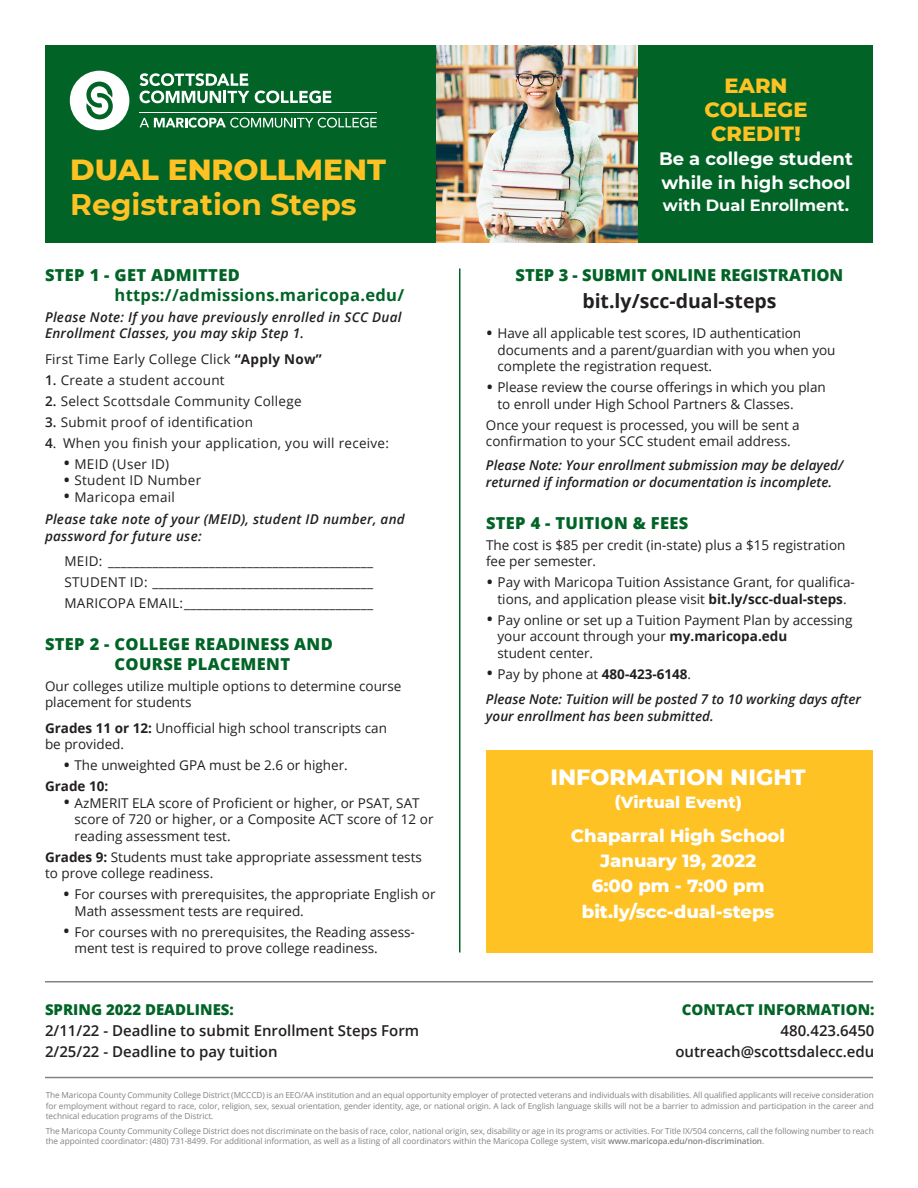
<style>
.page{position:relative;width:918px;height:1188px;background:#fff}
.page>*{position:absolute;margin:0;border:0;box-sizing:border-box;transform-origin:0 0}
.t1{font:700 29.7px "Montserrat";color:#fec224}
.t2{font:800 29.7px "Montserrat";color:#fec224}
.t3{font:800 22.5px "Montserrat";color:#fff}
.t4{font:800 21px/24px "Montserrat";color:#fec224;text-align:center}
.t5{font:700 19.5px "Open Sans";color:#231f20}
.t6{font:800 18px/25.3px "Montserrat";color:#fff;text-align:center}
.t7{font:700 18px/24px "Montserrat";color:#fff}
.t8{font:800 16.5px/19.5px "Open Sans";letter-spacing:.02em;color:#016426}
.t9{font:700 16.5px "Open Sans";letter-spacing:.02em;color:#016426}
.t10{font:800 16.5px "Open Sans";color:#016426}
.t11{font:800 16.5px "Montserrat";color:#fff}
.t12{font:700 16.2px "Montserrat";color:#fff}
.t13{font:600 15px/21px "Open Sans";color:#231f20}
.t14{font:800 15px "Open Sans";color:#016426}
.t15{font:13.5px/16.5px "Open Sans";color:#231f20}
.t16{font:italic 600 13.5px/16.5px "Open Sans";color:#231f20}
.t17{font:13.5px "Open Sans";letter-spacing:.02em;color:#231f20}
.t18{font:italic 600 13.5px/16.5px "Open Sans";letter-spacing:.02em;color:#231f20}
.t19{font:8.25px/10.4px "Open Sans";letter-spacing:-.01em;color:#808285;text-align:justify}
.s1{font-weight:700}
.s2{font-weight:600}
.s3{font-size:19.5px}
.s4{font-weight:400;font-style:normal;font-size:19.5px}
.s5{font-weight:400;font-style:normal}
.s6{font-weight:700;font-style:normal}
</style>
<div class="page">
<hr style="left:459px;top:268px;width:1px;height:684px;background:#016426">
<div style="left:486px;top:750px;width:387px;height:202px;background:#fec224"></div>
<hr style="left:45px;top:1077px;width:828px;height:1px;background:#808285">
<hr style="left:45px;top:981px;width:828px;height:1px;background:#808285">
<div style="left:45px;top:45px;width:828px;height:198px;background:#016426"></div>
<svg style="left:70px;top:71px;width:59px;height:59px"></svg>
<hr style="left:140px;top:113px;width:237px;height:1px;background:#fff">
<svg style="left:140px;top:118px;width:237px;height:10px"></svg>
<svg style="left:255px;top:91px;width:76px;height:12px"></svg>
<svg style="left:140px;top:73px;width:109px;height:30px"></svg>
<img style="left:436px;top:45px;width:201px;height:198px">
<h1 class="t2" style="left:70px;top:147px;width:317px">DUAL ENROLLMENT</h1>
<h1 class="t1" style="left:70px;top:183px;width:288px">Registration Steps</h1>
<p class="t8" style="left:45px;top:265px;width:196px">STEP 1 - GET ADMITTED</p>
<p class="t9" style="left:114px;top:283px;width:291px">https://admissions.maricopa.edu/</p>
<p class="t18" style="left:45px;top:308px;width:358px">Please Note: If you have previously enrolled in SCC Dual<br>Enrollment Classes, you may skip Step 1.</p>
<p class="t17" style="left:45px;top:349px;width:278px">First Time Early College Click <span class="s1">“Apply Now”</span></p>
<p class="t17" style="left:45px;top:370px;width:181px"><span class="s2">1.</span> Create a student account</p>
<p class="t17" style="left:45px;top:391px;width:258px"><span class="s2">2.</span> Select Scottsdale Community College</p>
<p class="t17" style="left:45px;top:412px;width:210px"><span class="s2">3.</span> Submit proof of identification</p>
<p class="t17" style="left:45px;top:433px;width:346px"><span class="s2">4</span>. When you finish your application, you will receive:</p>
<p class="t17" style="left:63px;top:454px;width:108px"><span class="s3">•</span> MEID (User ID)</p>
<p class="t17" style="left:63px;top:471px;width:140px"><span class="s3">•</span> Student ID Number</p>
<p class="t18" style="left:45px;top:485px;width:361px;line-height:22.5px;text-indent:18px"><span class="s4">•</span> <span class="s5">Maricopa email<br></span>Please take note of your (MEID), student ID number, and</p>
<p class="t18" style="left:45px;top:527px;width:158px">password for future use:</p>
<p class="t15" style="left:64px;top:550px;width:310px;line-height:21px;text-align:justify">MEID: __________________________________________ STUDENT ID: ___________________________________ MARICOPA EMAIL:______________________________</p>
<p class="t8" style="left:114px;top:634px;width:220px;text-indent:-69px">STEP 2 - COLLEGE READINESS AND<br>COURSE PLACEMENT</p>
<p class="t15" style="left:45px;top:677px;width:358px">Our colleges utilize multiple options to determine course placement for students</p>
<p class="t15" style="left:45px;top:719px;width:343px"><span class="s1">Grades 11 or 12:</span> Unofficial high school transcripts can be provided.</p>
<p class="t15" style="left:45px;top:754px;width:304px;line-height:21px;text-indent:18px"><span class="s3">•</span> The unweighted GPA must be 2.6 or higher.<br><span class="s1">Grade 10:</span></p>
<p class="t15" style="left:75px;top:794px;width:361px;text-indent:-12px"><span class="s3">•</span> AzMERIT ELA score of Proficient or higher, or PSAT, SAT score of 720 or higher, or a Composite ACT score of 12 or reading assessment test.</p>
<p class="t15" style="left:45px;top:848px;width:378px"><span class="s1">Grades 9:</span> Students must take appropriate assessment tests to prove college readiness.</p>
<p class="t15" style="left:75px;top:886px;width:363px;text-indent:-12px"><span class="s3">•</span> For courses with prerequisites, the appropriate English or<br>Math assessment tests are required.</p>
<p class="t15" style="left:75px;top:923px;width:342px;text-indent:-12px"><span class="s3">•</span> For courses with no prerequisites, the Reading assess&shy;ment test is required to prove college readiness.</p>
<h3 class="t4" style="left:705px;top:73px;width:104px">EARN<br>COLLEGE<br>CREDIT!</h3>
<h3 class="t7" style="left:659px;top:146px;width:195px">Be a college student while in high school</h3>
<p class="t12" style="left:663px;top:194px;width:188px">with Dual Enrollment.</p>
<p class="t10" style="left:516px;top:263px;width:329px">STEP 3 - SUBMIT ONLINE REGISTRATION</p>
<h3 class="t5" style="left:582px;top:287px;width:196px">bit.ly/scc-dual-steps</h3>
<p class="t15" style="left:498px;top:325px;width:340px;text-indent:-12px"><span class="s3">•</span> Have all applicable test scores, ID authentication documents and a parent/guardian with you when you complete the registration request.</p>
<p class="t15" style="left:498px;top:379px;width:330px;text-indent:-12px"><span class="s3">•</span> Please review the course offerings in which you plan to enroll under High School Partners &amp; Classes.</p>
<p class="t15" style="left:486px;top:416px;width:315px">Once your request is processed, you will be sent a confirmation to your SCC student email address.</p>
<p class="t16" style="left:486px;top:457px;width:359px">Please Note: Your enrollment submission may be delayed/ returned if information or documentation is incomplete.</p>
<p class="t8" style="left:486px;top:512px;width:204px">STEP 4 - TUITION &amp; FEES</p>
<p class="t15" style="left:486px;top:536px;width:361px">The cost is $85 per credit (in-state) plus a $15 registration fee per semester.</p>
<p class="t15" style="left:486px;top:574px;width:370px;text-align:center"><span class="s3">•</span> Pay with Maricopa Tuition Assistance Grant, for qualifica&shy;tions, and application please visit <span class="s1">bit.ly/scc-dual-steps</span>.</p>
<p class="t15" style="left:498px;top:611px;width:357px;text-indent:-12px"><span class="s3">•</span> Pay online or set up a Tuition Payment Plan by accessing your account through your <span class="s1">my.maricopa.edu<br></span>student center.</p>
<p class="t16" style="left:486px;top:661px;width:376px;line-height:25.5px"><span class="s4">•</span> <span class="s5">Pay by phone at</span> <span class="s6">480-423-6148</span><span class="s5">.<br></span>Please Note: Tuition will be posted 7 to 10 working days after</p>
<p class="t16" style="left:486px;top:707px;width:229px">your enrollment has been submitted.</p>
<h2 class="t3" style="left:550px;top:761px;width:257px">INFORMATION NIGHT</h2>
<p class="t11" style="left:614px;top:790px;width:129px">(Virtual Event)</p>
<h3 class="t6" style="left:571px;top:821px;width:216px">Chaparral High School<br>January 19, 2022<br>6:00 pm - 7:00 pm bit.ly/scc-dual-steps</h3>
<p class="t14" style="left:682px;top:998px;width:194px">CONTACT INFORMATION:</p>
<p class="t13" style="left:675px;top:1020px;width:201px;text-align:right">480.423.6450 outreach@scottsdalecc.edu</p>
<p class="t19" style="left:46px;top:1090px;width:830px">The Maricopa County Community College District (MCCCD) is an EEO/AA institution and an equal opportunity employer of protected veterans and individuals with disabilities. All qualified applicants will receive consideration for employment without regard to race, color, religion, sex, sexual orientation, gender identity, age, or national origin. A lack of English language skills will not be a barrier to admission and participation in the career and technical education programs of the District.</p>
<p class="t19" style="left:46px;top:1125px;width:830px">The Maricopa County Community College District does not discriminate on the basis of race, color, national origin, sex, disability or age in its programs or activities. For Title IX/504 concerns, call the following number to reach the appointed coordinator: (480) 731-8499. For additional information, as well as a listing of all coordinators within the Maricopa College system, visit <span class="s2">www.maricopa.edu/non-discrimination</span>.</p>
<p class="t14" style="left:45px;top:998px;width:190px">SPRING 2022 DEADLINES:</p>
<p class="t13" style="left:45px;top:1020px;width:376px">2/11/22 - Deadline to submit Enrollment Steps Form<br>2/25/22 - Deadline to pay tuition</p>
</div>
